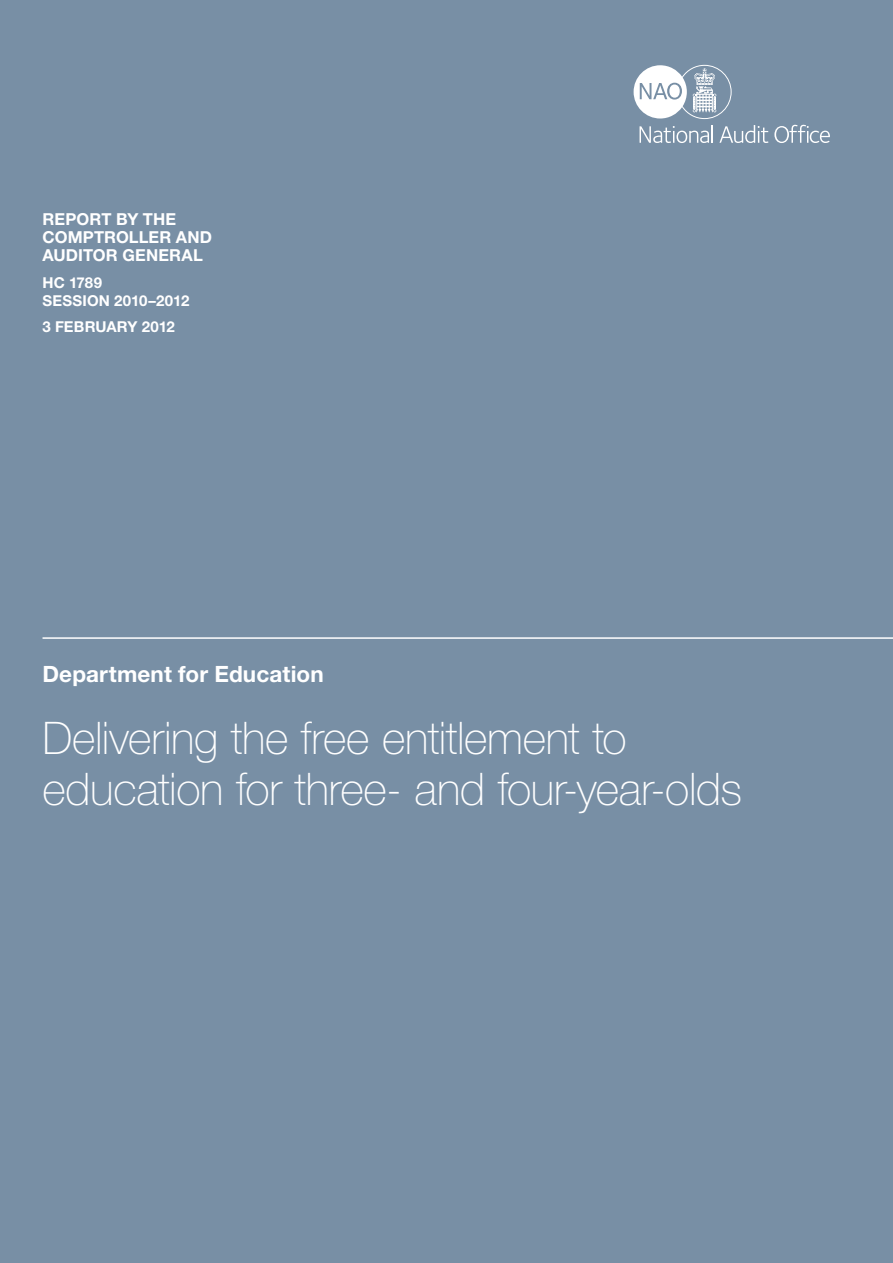
<style>
.page{position:relative;width:893px;height:1263px;background:#788fa5}
.page>*{position:absolute;margin:0;border:0;box-sizing:border-box;transform-origin:0 0}
.HEAD_30_34pt_COVER_T{font:100 45px/51px "Helvetica Neue LT Std";letter-spacing:-.01em;color:#fff}
.HEAD_15_18pt_DEPT_NA{font:700 22.5px "Helvetica Neue LT Std";letter-spacing:.005em;color:#fff}
.HEAD_11_12pt_DESCRIP{font:700 16.5px/18px "Helvetica Neue LT Std";letter-spacing:.005em;color:#fff}
.HEAD_10_12pt_DESCRIP{font:700 15px/18px "Helvetica Neue LT Std";letter-spacing:.01em;color:#fff}
</style>
<div class="page">
<svg style="left:634px;top:65px;width:98px;height:54px"></svg>
<svg style="left:639px;top:125px;width:74px;height:18px"></svg>
<svg style="left:719px;top:125px;width:49px;height:18px"></svg>
<svg style="left:774px;top:125px;width:56px;height:18px"></svg>
<hr style="left:43px;top:637px;width:850px;height:2px;background:#fff">
<p class="HEAD_11_12pt_DESCRIP" style="left:43px;top:210px;width:171px">REPORT BY THE<br>COMPTROLLER AND<br>AUDITOR GENERAL</p>
<p class="HEAD_10_12pt_DESCRIP" style="left:43px;top:273px;width:148px">HC 1789<br>SESSION 2010–2012</p>
<p class="HEAD_10_12pt_DESCRIP" style="left:43px;top:318px;width:134px">3 FEBRUARY 2012</p>
<p class="HEAD_15_18pt_DEPT_NA" style="left:43px;top:660px;width:283px">Department for Education</p>
<p class="HEAD_30_34pt_COVER_T" style="left:43px;top:713px;width:701px">Delivering the free entitlement to education for three- and four-year-olds</p>
</div>
